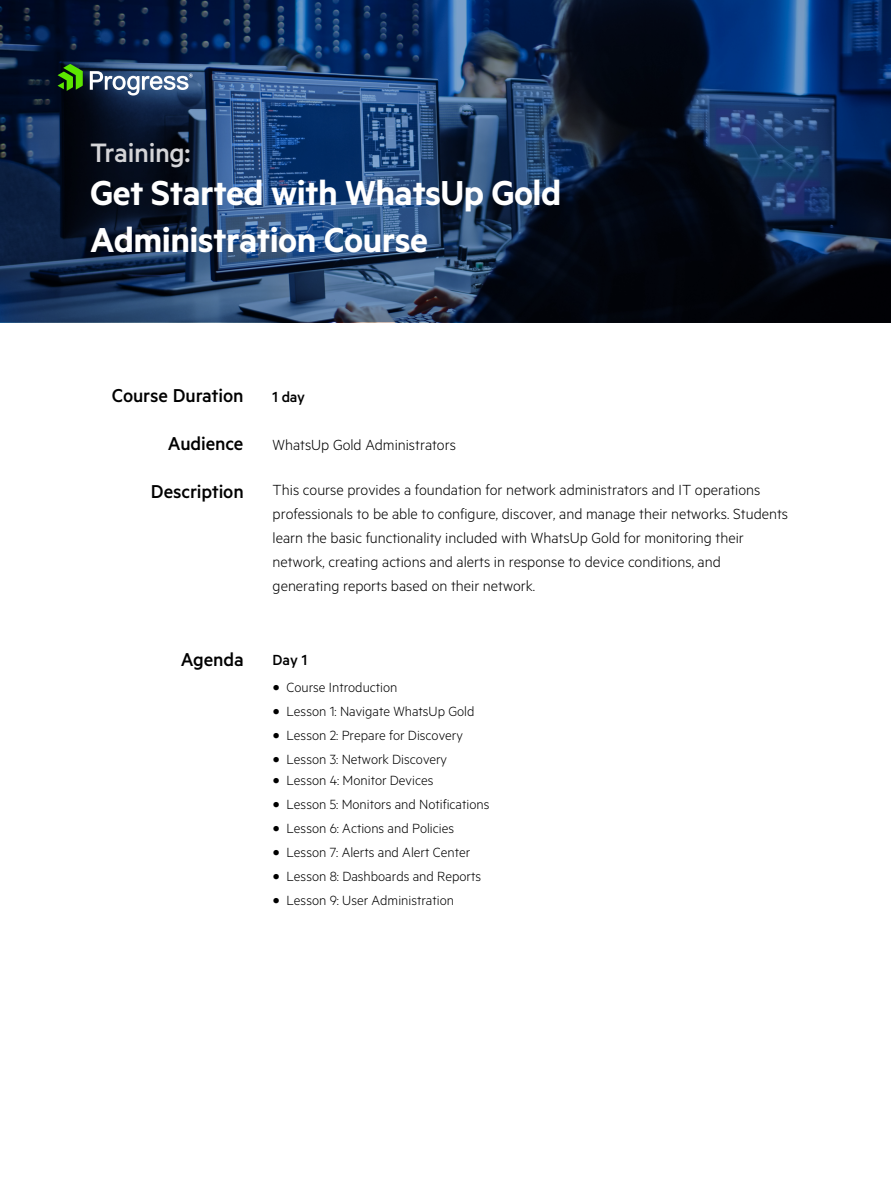
<style>
.page{position:relative;width:891px;height:1188px;background:#fff}
.page>*{position:absolute;margin:0;border:0;box-sizing:border-box;transform-origin:0 0}
.t1{font:600 39px/46.8px "Metric";letter-spacing:-.015em;color:#fff}
.t2{font:500 30px "Metric";letter-spacing:-.01em;color:#d5d5d8}
.t3{font:500 21px "Metric";letter-spacing:-.005em;color:#000}
.t4{font:300 16.5px/24px "Metric";color:#000}
.t5{font:500 16.5px "Metric";letter-spacing:-.01em;color:#000}
.t6{font:300 15px "Metric";color:#000}
</style>
<div class="page">
<svg style="left:0;top:0;width:891px;height:322px;background:#152c4e"></svg>
<svg style="left:58px;top:64px;width:25px;height:27px"></svg>
<svg style="left:90px;top:71px;width:103px;height:25px"></svg>
<h2 class="t2" style="left:90px;top:135px;width:102px">Training:</h2>
<h1 class="t1" style="left:90px;top:168px;width:473px">Get Started with WhatsUp Gold<br>Administration Course</h1>
<p class="t3" style="left:112px;top:383px;width:133px">Course Duration</p>
<p class="t3" style="left:168px;top:431px;width:77px">Audience</p>
<p class="t3" style="left:151px;top:479px;width:94px">Description</p>
<p class="t3" style="left:181px;top:647px;width:64px">Agenda</p>
<p class="t5" style="left:273px;top:387px;width:34px">1 day</p>
<p class="t4" style="left:273px;top:432px;width:185px">WhatsUp Gold Administrators</p>
<p class="t4" style="left:273px;top:477px;width:517px">This course provides a foundation for network administrators and IT operations professionals to be able to configure, discover, and manage their networks. Students learn the basic functionality included with WhatsUp Gold for monitoring their network, creating actions and alerts in response to device conditions, and generating reports based on their network.</p>
<p class="t5" style="left:273px;top:651px;width:36px">Day 1</p>
<p class="t6" style="left:273px;top:678px;width:126px">• Course Introduction</p>
<p class="t6" style="left:273px;top:702px;width:203px">• Lesson 1: Navigate WhatsUp Gold</p>
<p class="t6" style="left:273px;top:726px;width:191px">• Lesson 2: Prepare for Discovery</p>
<p class="t6" style="left:273px;top:750px;width:176px">• Lesson 3: Network Discovery</p>
<p class="t6" style="left:273px;top:772px;width:162px">• Lesson 4: Monitor Devices</p>
<p class="t6" style="left:273px;top:796px;width:218px">• Lesson 5: Monitors and Notifications</p>
<p class="t6" style="left:273px;top:820px;width:183px">• Lesson 6: Actions and Policies</p>
<p class="t6" style="left:273px;top:844px;width:199px">• Lesson 7: Alerts and Alert Center</p>
<p class="t6" style="left:273px;top:868px;width:210px">• Lesson 8: Dashboards and Reports</p>
<p class="t6" style="left:273px;top:892px;width:183px">• Lesson 9: User Administration</p>
</div>
